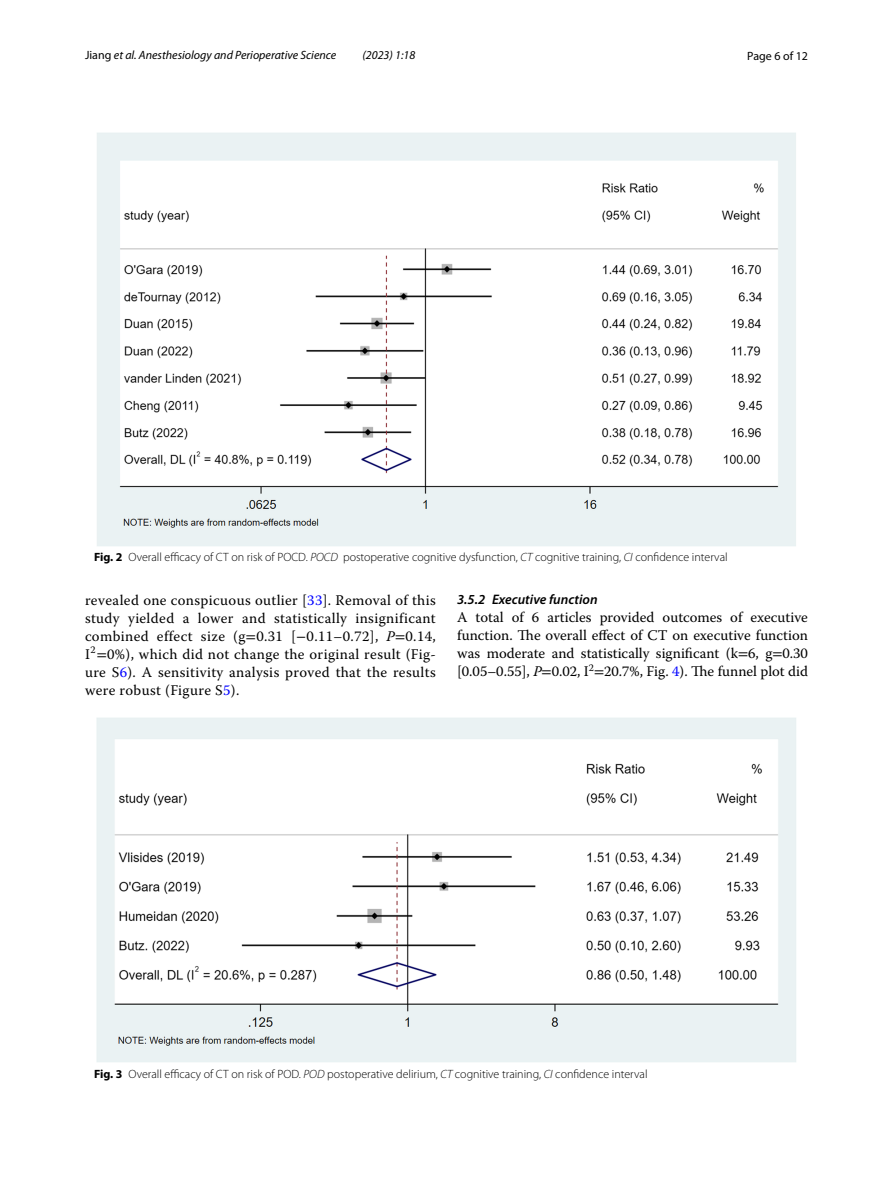
<style>
.page{position:relative;width:893px;height:1187px;background:#fff}
.page>*{position:absolute;margin:0;border:0;box-sizing:border-box;transform-origin:0 0}
.t1{font:14.7px/18px "Warnock Pro";letter-spacing:.01em;color:#000;text-align:justify}
.t2{font:italic 600 13.8px "Myriad Pro";color:#000}
.t3{font:300 12px "Myriad Pro";color:#000}
.t4{font:italic 12px "Myriad Pro";color:#000}
.t5{font:12px "Myriad Pro";color:#000}
.s1{font-style:normal}
.s2{font-weight:700}
.s3{font-style:italic}
.s4{color:#00f}
.s5{font-family:"STIX"}
</style>
<div class="page">
<img style="left:97px;top:133px;width:699px;height:413px">
<img style="left:96px;top:717px;width:700px;height:345px">
<p class="t4" style="left:85px;top:48px;width:253px"><span class="s1">Jiang</span> et al. Anesthesiology and Perioperative Science</p>
<p class="t4" style="left:362px;top:48px;width:54px">(2023) 1:18</p>
<p class="t5" style="left:747px;top:48px;width:62px">Page 6 of 12</p>
<p class="t3" style="left:94px;top:551px;width:635px"><span class="s2">Fig. 2</span> Overall efficacy of CT on risk of POCD. <span class="s3">POCD</span> postoperative cognitive dysfunction, <span class="s3">CT</span> cognitive training, <span class="s3">CI</span> confidence interval</p>
<p class="t1" style="left:85px;top:590px;width:352px">revealed one conspicuous outlier [<span class="s4">33</span>]. Removal of this study yielded a lower and statistically insignificant combined effect size (g<span class="s5">=</span>0.31 [<span class="s5">−</span>0.11–0.72], <span class="s3">P</span><span class="s5">=</span>0.14, I<sup>2</sup><span class="s5">=</span>0%), which did not change the original result (Fig&shy;ure S<span class="s4">6</span>). A sensitivity analysis proved that the results were robust (Figure S<span class="s4">5</span>).</p>
<p class="t2" style="left:457px;top:591px;width:142px">3.5.2 Executive function</p>
<p class="t1" style="left:457px;top:608px;width:352px">A total of 6 articles provided outcomes of executive function. The overall effect of CT on executive function was moderate and statistically significant (k<span class="s5">=</span>6, g<span class="s5">=</span>0.30 [0.05–0.55], <span class="s3">P</span><span class="s5">=</span>0.02, I<sup>2</sup><span class="s5">=</span>20.7%, Fig. <span class="s4">4</span>). The funnel plot did</p>
<p class="t3" style="left:94px;top:1067px;width:555px"><span class="s2">Fig. 3</span> Overall efficacy of CT on risk of POD. <span class="s3">POD</span> postoperative delirium, <span class="s3">CT</span> cognitive training, <span class="s3">CI</span> confidence interval</p>
</div>
